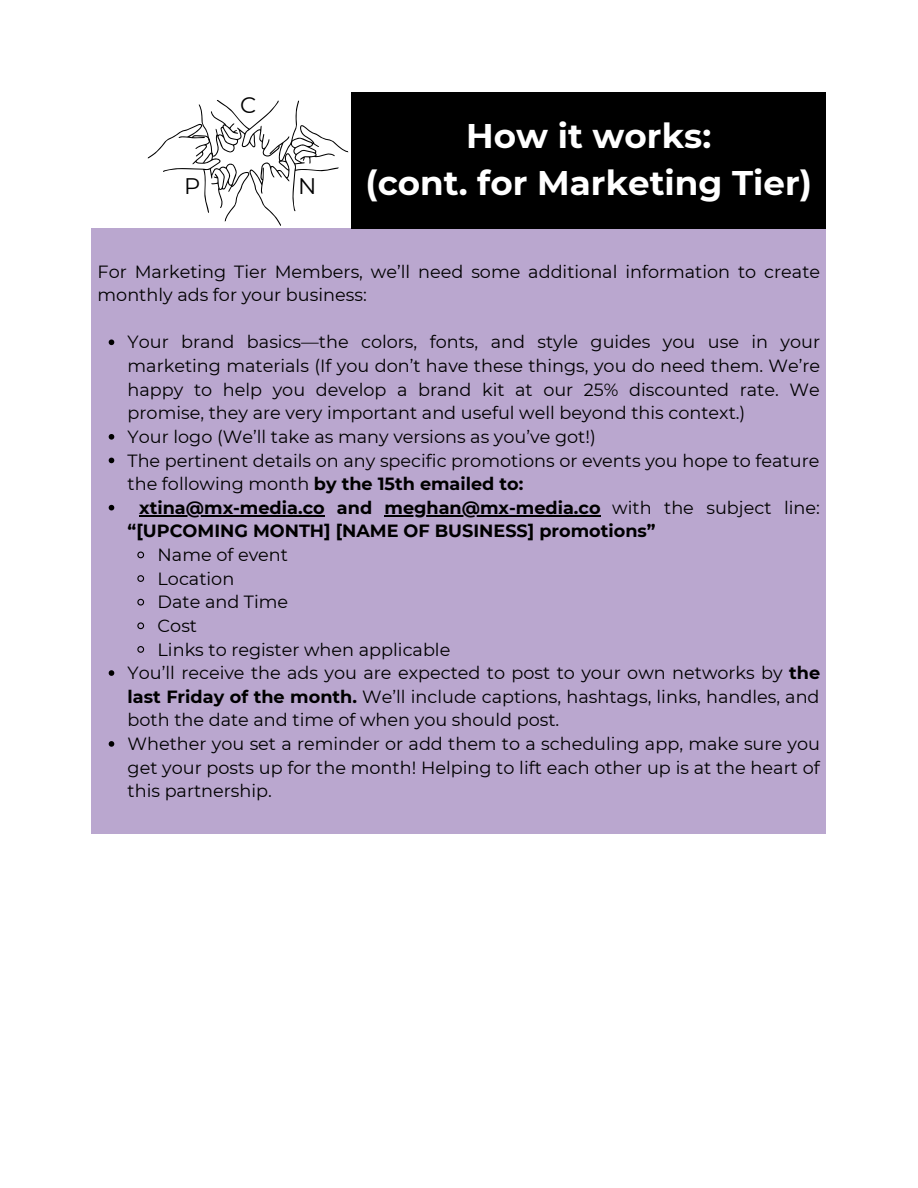
<style>
.page{position:relative;width:918px;height:1188px;background:#fff}
.page>*{position:absolute;margin:0;border:0;box-sizing:border-box;transform-origin:0 0}
.t1{font:700 34.2px "Montserrat";color:#fff}
.t2{font:22.5px "Montserrat";color:#000}
.t3{font:17.7px/23.7px "Montserrat";color:#000;text-align:justify}
.t4{font:700 17.7px/23.7px "Montserrat";color:#000}
.s1{font-weight:700}
.s2{font-weight:400}
</style>
<div class="page">
<div style="left:92px;top:228px;width:734px;height:605px;background:#baa7cf"></div>
<svg style="left:109px;top:339px;width:5px;height:6px"></svg>
<svg style="left:109px;top:434px;width:5px;height:6px"></svg>
<svg style="left:109px;top:458px;width:5px;height:5px"></svg>
<svg style="left:109px;top:505px;width:5px;height:5px"></svg>
<hr style="left:139px;top:515px;width:186px;height:1px;background:#000">
<hr style="left:385px;top:515px;width:216px;height:1px;background:#000">
<svg style="left:137px;top:551px;width:8px;height:8px"></svg>
<svg style="left:137px;top:575px;width:8px;height:7px"></svg>
<svg style="left:137px;top:598px;width:8px;height:8px"></svg>
<svg style="left:137px;top:622px;width:8px;height:8px"></svg>
<svg style="left:137px;top:646px;width:8px;height:7px"></svg>
<svg style="left:109px;top:670px;width:5px;height:6px"></svg>
<svg style="left:109px;top:741px;width:5px;height:6px"></svg>
<div style="left:351px;top:92px;width:475px;height:136px;background:#000"></div>
<svg style="left:147px;top:100px;width:202px;height:126px"></svg>
<p class="t2" style="left:240px;top:91px;width:18px">C</p>
<p class="t2" style="left:184px;top:172px;width:18px">P</p>
<p class="t2" style="left:298px;top:172px;width:20px">N</p>
<p class="t1" style="left:466px;top:115px;width:247px">How it works:</p>
<p class="t1" style="left:365px;top:162px;width:448px">(cont. for Marketing Tier)</p>
<p class="t3" style="left:98px;top:259px;width:724px">For Marketing Tier Members, we’ll need some additional information to create monthly ads for your business:</p>
<p class="t3" style="left:128px;top:330px;width:694px">Your brand basics—the colors, fonts, and style guides you use in your marketing materials (If you don’t have these things, you do need them. We’re happy to help you develop a brand kit at our 25% discounted rate. We promise, they are very important and useful well beyond this context.)</p>
<p class="t3" style="left:128px;top:425px;width:470px">Your logo (We’ll take as many versions as you’ve got!)</p>
<p class="t3" style="left:128px;top:448px;width:693px">The pertinent details on any specific promotions or events you hope to feature the following month <span class="s1">by the 15th emailed to:</span></p>
<p class="t4" style="left:128px;top:496px;width:694px;text-indent:12px">xtina@mx-media.co and meghan@mx-media.co <span class="s2">with the subject line: </span>“[UPCOMING MONTH] [NAME OF BUSINESS] promotions”</p>
<p class="t3" style="left:158px;top:543px;width:132px">Name of event</p>
<p class="t3" style="left:158px;top:567px;width:78px">Location</p>
<p class="t3" style="left:158px;top:590px;width:132px">Date and Time</p>
<p class="t3" style="left:158px;top:614px;width:41px">Cost</p>
<p class="t3" style="left:158px;top:637px;width:294px">Links to register when applicable</p>
<p class="t3" style="left:128px;top:661px;width:694px">You’ll receive the ads you are expected to post to your own networks by <span class="s1">the last Friday of the month.</span> We’ll include captions, hashtags, links, handles, and both the date and time of when you should post.</p>
<p class="t3" style="left:128px;top:732px;width:694px">Whether you set a reminder or add them to a scheduling app, make sure you get your posts up for the month! Helping to lift each other up is at the heart of this partnership.</p>
</div>
